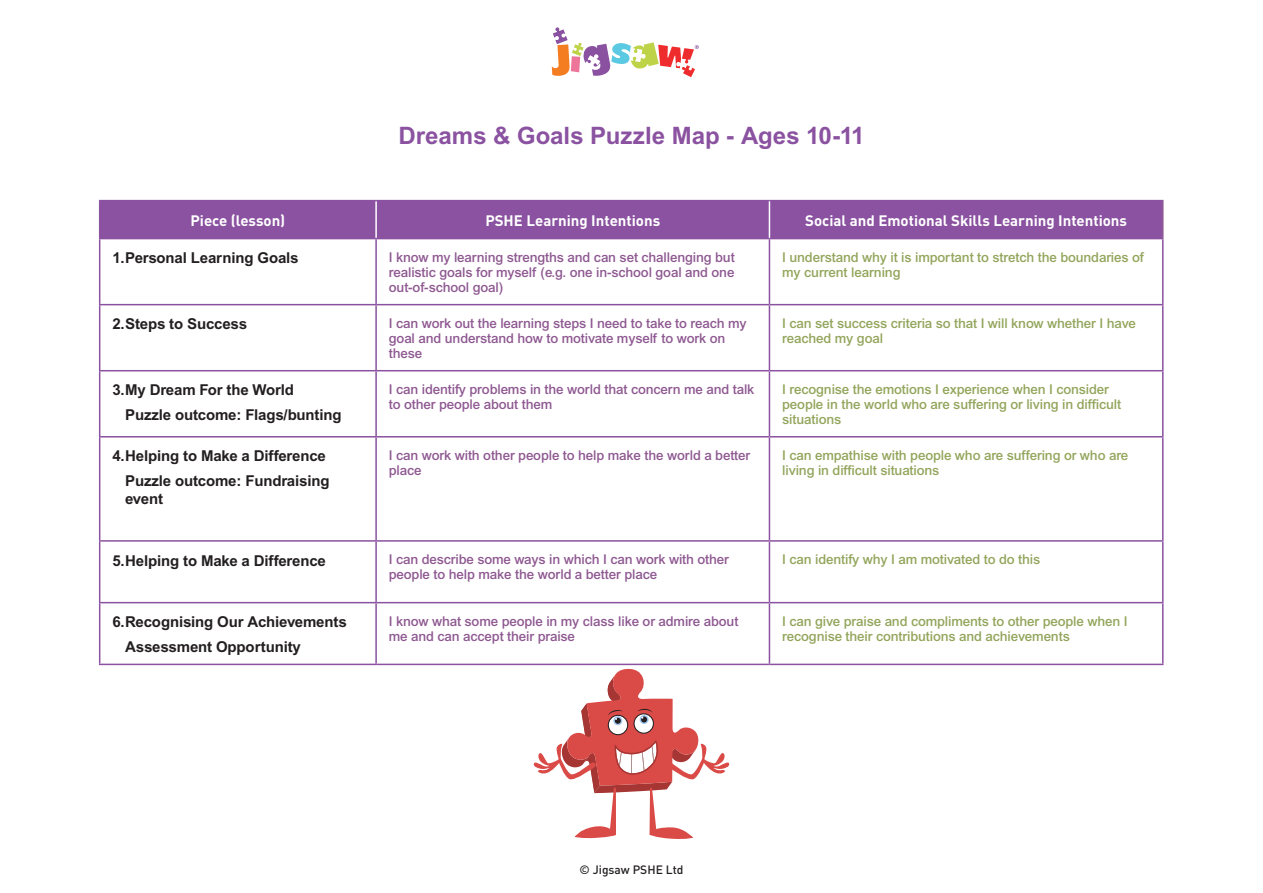
<style>
.page{position:relative;width:1263px;height:893px;background:#fff}
.page>*{position:absolute;margin:0;border:0;box-sizing:border-box;transform-origin:0 0}
.t1{font:700 24px "Arial";color:#8a52a0}
.t2{font:700 15px/18px "Arial";letter-spacing:-.01em;color:#231f20}
.t3{font:700 15px "DIN";color:#fff}
.t4{font:500 13.5px/15px "Arial";letter-spacing:-.01em;color:#8e5891}
.t5{font:500 13.5px/15px "Arial";letter-spacing:-.01em;color:#92a55b}
.t6{font:500 12px "DIN";color:#231f20}
</style>
<div class="page">
<svg style="left:552px;top:27px;width:147px;height:50px"></svg>
<svg style="left:533px;top:668px;width:197px;height:171px"></svg>
<div style="left:100px;top:201px;width:1062px;height:37px;background:#8a52a0"></div>
<hr style="left:99px;top:238px;width:277px;height:1px;background:#8a52a0">
<hr style="left:99px;top:239px;width:1px;height:65px;background:#8a52a0">
<hr style="left:376px;top:238px;width:393px;height:1px;background:#8a52a0">
<hr style="left:375px;top:239px;width:2px;height:65px;background:#8a52a0">
<hr style="left:769px;top:238px;width:394px;height:1px;background:#8a52a0">
<hr style="left:769px;top:239px;width:1px;height:65px;background:#8a52a0">
<hr style="left:1162px;top:239px;width:1px;height:65px;background:#8a52a0">
<hr style="left:99px;top:304px;width:277px;height:1px;background:#8a52a0">
<hr style="left:99px;top:305px;width:1px;height:65px;background:#8a52a0">
<hr style="left:376px;top:304px;width:393px;height:1px;background:#8a52a0">
<hr style="left:375px;top:305px;width:2px;height:65px;background:#8a52a0">
<hr style="left:769px;top:304px;width:394px;height:1px;background:#8a52a0">
<hr style="left:769px;top:305px;width:1px;height:65px;background:#8a52a0">
<hr style="left:1162px;top:305px;width:1px;height:65px;background:#8a52a0">
<hr style="left:99px;top:370px;width:277px;height:1px;background:#8a52a0">
<hr style="left:99px;top:371px;width:1px;height:65px;background:#8a52a0">
<hr style="left:376px;top:370px;width:393px;height:1px;background:#8a52a0">
<hr style="left:375px;top:371px;width:2px;height:65px;background:#8a52a0">
<hr style="left:769px;top:370px;width:394px;height:1px;background:#8a52a0">
<hr style="left:769px;top:371px;width:1px;height:65px;background:#8a52a0">
<hr style="left:1162px;top:371px;width:1px;height:65px;background:#8a52a0">
<hr style="left:99px;top:436px;width:277px;height:1px;background:#8a52a0">
<hr style="left:99px;top:437px;width:1px;height:103px;background:#8a52a0">
<hr style="left:376px;top:436px;width:393px;height:1px;background:#8a52a0">
<hr style="left:375px;top:437px;width:2px;height:103px;background:#8a52a0">
<hr style="left:769px;top:436px;width:394px;height:1px;background:#8a52a0">
<hr style="left:769px;top:437px;width:1px;height:103px;background:#8a52a0">
<hr style="left:1162px;top:437px;width:1px;height:103px;background:#8a52a0">
<hr style="left:99px;top:540px;width:277px;height:2px;background:#8a52a0">
<hr style="left:99px;top:542px;width:1px;height:60px;background:#8a52a0">
<hr style="left:376px;top:540px;width:393px;height:2px;background:#8a52a0">
<hr style="left:375px;top:542px;width:2px;height:60px;background:#8a52a0">
<hr style="left:769px;top:540px;width:394px;height:2px;background:#8a52a0">
<hr style="left:769px;top:542px;width:1px;height:60px;background:#8a52a0">
<hr style="left:1162px;top:542px;width:1px;height:60px;background:#8a52a0">
<hr style="left:99px;top:602px;width:277px;height:1px;background:#8a52a0">
<hr style="left:99px;top:603px;width:1px;height:61px;background:#8a52a0">
<hr style="left:376px;top:602px;width:393px;height:1px;background:#8a52a0">
<hr style="left:375px;top:603px;width:2px;height:61px;background:#8a52a0">
<hr style="left:769px;top:602px;width:394px;height:1px;background:#8a52a0">
<hr style="left:769px;top:603px;width:1px;height:61px;background:#8a52a0">
<hr style="left:1162px;top:603px;width:1px;height:61px;background:#8a52a0">
<hr style="left:99px;top:664px;width:277px;height:1px;background:#8a52a0">
<hr style="left:376px;top:664px;width:393px;height:1px;background:#8a52a0">
<hr style="left:769px;top:664px;width:394px;height:1px;background:#8a52a0">
<hr style="left:99px;top:200px;width:277px;height:1px;background:#8a52a0">
<hr style="left:99px;top:201px;width:1px;height:37px;background:#8a52a0">
<hr style="left:376px;top:200px;width:393px;height:1px;background:#8a52a0">
<hr style="left:769px;top:200px;width:394px;height:1px;background:#8a52a0">
<hr style="left:1162px;top:201px;width:1px;height:37px;background:#8e5891">
<hr style="left:375px;top:201px;width:2px;height:37px;background:#fff">
<hr style="left:769px;top:201px;width:1px;height:37px;background:#fff">
<p class="t1" style="left:398px;top:122px;width:467px">Dreams &amp; Goals Puzzle Map - Ages 10-11</p>
<p class="t3" style="left:190px;top:211px;width:96px">Piece (lesson)</p>
<p class="t3" style="left:485px;top:211px;width:176px">PSHE Learning Intentions</p>
<p class="t3" style="left:805px;top:211px;width:323px">Social and Emotional Skills Learning Intentions</p>
<p class="t2" style="left:112px;top:249px;width:188px">1.Personal Learning Goals</p>
<p class="t4" style="left:389px;top:250px;width:347px;text-align:justify">I know my learning strengths and can set challenging but realistic goals for myself (e.g. one in-school goal and one out-of-school goal)</p>
<p class="t5" style="left:782px;top:250px;width:363px">I understand why it is important to stretch the boundaries of my current learning</p>
<p class="t2" style="left:112px;top:315px;width:136px">2.Steps to Success</p>
<p class="t4" style="left:389px;top:316px;width:359px">I can work out the learning steps I need to take to reach my goal and understand how to motivate myself to work on these</p>
<p class="t5" style="left:782px;top:316px;width:355px">I can set success criteria so that I will know whether I have reached my goal</p>
<p class="t2" style="left:112px;top:381px;width:183px">3.My Dream For the World</p>
<p class="t2" style="left:125px;top:405px;width:218px">Puzzle outcome: Flags/bunting</p>
<p class="t4" style="left:389px;top:382px;width:367px">I can identify problems in the world that concern me and talk to other people about them</p>
<p class="t5" style="left:782px;top:382px;width:340px">I recognise the emotions I experience when I consider people in the world who are suffering or living in difficult situations</p>
<p class="t2" style="left:112px;top:447px;width:215px">4.Helping to Make a Difference</p>
<p class="t2" style="left:125px;top:471px;width:206px">Puzzle outcome: Fundraising event</p>
<p class="t4" style="left:389px;top:448px;width:363px">I can work with other people to help make the world a better place</p>
<p class="t5" style="left:782px;top:448px;width:348px">I can empathise with people who are suffering or who are living in difficult situations</p>
<p class="t2" style="left:112px;top:551px;width:215px">5.Helping to Make a Difference</p>
<p class="t4" style="left:389px;top:552px;width:342px">I can describe some ways in which I can work with other people to help make the world a better place</p>
<p class="t5" style="left:782px;top:552px;width:259px">I can identify why I am motivated to do this</p>
<p class="t2" style="left:112px;top:613px;width:236px">6.Recognising Our Achievements</p>
<p class="t2" style="left:125px;top:637px;width:177px">Assessment Opportunity</p>
<p class="t4" style="left:389px;top:614px;width:351px">I know what some people in my class like or admire about me and can accept their praise</p>
<p class="t5" style="left:782px;top:614px;width:347px">I can give praise and compliments to other people when I recognise their contributions and achievements</p>
<p class="t6" style="left:579px;top:862px;width:105px">© Jigsaw PSHE Ltd</p>
</div>
